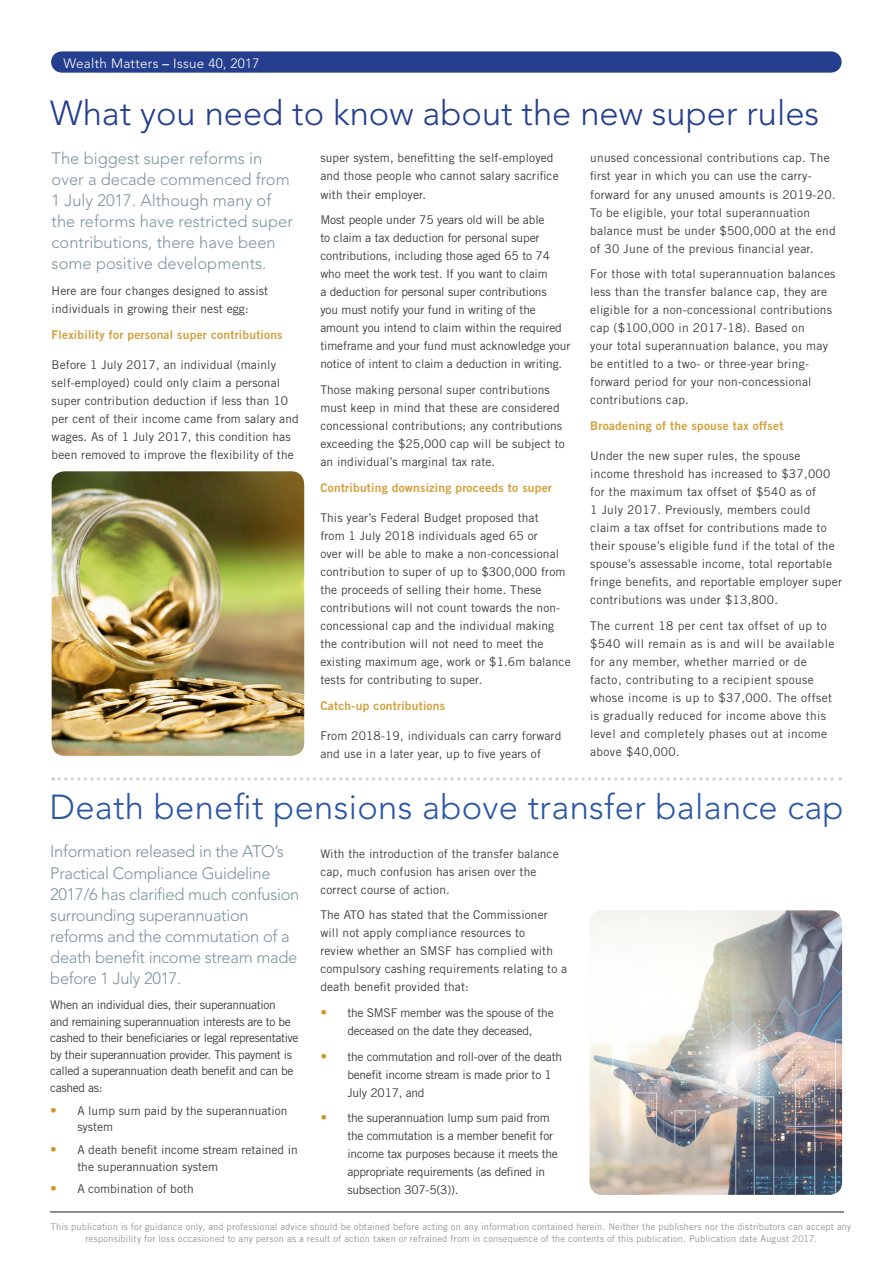
<style>
.page{position:relative;width:893px;height:1263px;background:#fff}
.page>*{position:absolute;margin:0;border:0;box-sizing:border-box;transform-origin:0 0}
.Body_Text_-_Sub_Head{font:300 34.5px "Avenir LT Std";letter-spacing:.01em;color:#2c57a6}
.Body_Text{font:300 34.5px "Avenir LT Std";color:#253f8e}
.Body_Text-2{font:300 16.5px/21.1px "Avenir LT Std";letter-spacing:-.02em;color:#7d939e}
.Body_Text-3{font:300 16.5px/21px "Avenir LT Std";color:#7d939e}
.t1{font:300 13.5px "Avenir LT Std";letter-spacing:.02em;color:#fff}
.Body_Text-4{font:12px/18px "Trade Gothic LT Std";letter-spacing:.01em;color:#3e3e3f}
.Body_Text-5{font:12px/18px "Trade Gothic LT Std";letter-spacing:-.01em;color:#3e3e3f}
.Body_Text-6{font:12px/18px "Trade Gothic LT Std";letter-spacing:-.02em;color:#3e3e3f}
.Body_Text-7{font:12px/18px "Trade Gothic LT Std";letter-spacing:.03em;color:#3e3e3f}
.Body_Text-8{font:12px/16.5px "Trade Gothic LT Std";letter-spacing:-.03em;color:#3e3e3f}
.Body_Text-9{font:12px "Trade Gothic LT Std Bd 2";letter-spacing:.02em;color:#d2a03d}
.t2{font:9.3px/12px "Trade Gothic LT Std";letter-spacing:.02em;color:#939598;text-align:center}
.s1{font-weight:500}
.s2{font-family:"Avenir LT Std";font-weight:300;font-size:13.5px;color:#cd972b}
</style>
<div class="page">
<div style="left:62px;top:51px;width:769px;height:22px;background:#253f8e"></div>
<hr style="left:50px;top:1212px;width:794px;height:1px;background:#231f20">
<img style="left:52px;top:471px;width:252px;height:285px">
<svg style="left:53px;top:777px;width:788px;height:3px"></svg>
<img style="left:589px;top:910px;width:253px;height:285px">
<p class="t1" style="left:63px;top:55px;width:198px">Wealth Matters <span class="s1">–</span> Issue 40, 2017</p>
<p class="Body_Text" style="left:50px;top:93px;width:771px">What you need to know about the new super rules</p>
<p class="Body_Text-4" style="left:320px;top:149px;width:240px">super system, benefitting the self-employed and those people who cannot salary sacrifice with their employer.</p>
<p class="Body_Text-5" style="left:320px;top:211px;width:252px">Most people under 75 years old will be able<br>to claim a tax deduction for personal super contributions, including those aged 65 to 74 who meet the work test. If you want to claim<br>a deduction for personal super contributions<br>you must notify your fund in writing of the amount you intend to claim within the required timeframe and your fund must acknowledge your notice of intent to claim a deduction in writing.</p>
<p class="Body_Text-4" style="left:320px;top:380px;width:246px">Those making personal super contributions must keep in mind that these are considered concessional contributions; any contributions exceeding the $25,000 cap will be subject to an individual’s marginal tax rate.</p>
<p class="Body_Text-9" style="left:320px;top:480px;width:233px">Contributing downsizing proceeds to super</p>
<p class="Body_Text-4" style="left:320px;top:508px;width:252px">This year’s Federal Budget proposed that<br>from 1 July 2018 individuals aged 65 or<br>over will be able to make a non-concessional contribution to super of up to $300,000 from the proceeds of selling their home. These contributions will not count towards the non&shy;concessional cap and the individual making the contribution will not need to meet the existing maximum age, work or $1.6m balance tests for contributing to super.</p>
<p class="Body_Text-9" style="left:320px;top:698px;width:126px">Catch-up contributions</p>
<p class="Body_Text-4" style="left:320px;top:726px;width:242px">From 2018-19, individuals can carry forward and use in a later year, up to five years of</p>
<p class="Body_Text-3" style="left:52px;top:148px;width:243px">The biggest super reforms in over a decade commenced from<br>1 July 2017. Although many of the reforms have restricted super contributions, there have been some positive developments.</p>
<p class="Body_Text-4" style="left:52px;top:282px;width:218px">Here are four changes designed to assist individuals in growing their nest egg:</p>
<p class="Body_Text-9" style="left:52px;top:327px;width:232px">Flexibility for personal super contributions</p>
<p class="Body_Text-4" style="left:52px;top:356px;width:249px">Before 1 July 2017, an individual (mainly self-employed) could only claim a personal super contribution deduction if less than 10 per cent of their income came from salary and wages. As of 1 July 2017, this condition has been removed to improve the flexibility of the</p>
<p class="Body_Text-4" style="left:590px;top:149px;width:247px">unused concessional contributions cap. The first year in which you can use the carry&shy;forward for any unused amounts is 2019-20.<br>To be eligible, your total superannuation balance must be under $500,000 at the end of 30 June of the previous financial year.</p>
<p class="Body_Text-4" style="left:590px;top:265px;width:247px">For those with total superannuation balances less than the transfer balance cap, they are eligible for a non-concessional contributions cap ($100,000 in 2017-18). Based on<br>your total superannuation balance, you may be entitled to a two- or three-year bring&shy;forward period for your non-concessional contributions cap.</p>
<p class="Body_Text-9" style="left:590px;top:418px;width:195px">Broadening of the spouse tax offset</p>
<p class="Body_Text-4" style="left:590px;top:447px;width:253px">Under the new super rules, the spouse income threshold has increased to $37,000 for the maximum tax offset of $540 as of<br>1 July 2017. Previously, members could claim a tax offset for contributions made to their spouse’s eligible fund if the total of the spouse’s assessable income, total reportable fringe benefits, and reportable employer super contributions was under $13,800.</p>
<p class="Body_Text-7" style="left:590px;top:616px;width:246px">The current 18 per cent tax offset of up to $540 will remain as is and will be available for any member, whether married or de facto, contributing to a recipient spouse whose income is up to $37,000. The offset is gradually reduced for income above this level and completely phases out at income above $40,000.</p>
<p class="Body_Text_-_Sub_Head" style="left:49px;top:787px;width:796px">Death benefit pensions above transfer balance cap</p>
<p class="Body_Text-2" style="left:50px;top:841px;width:251px">Information released in the ATO’s<br>Practical Compliance Guideline<br>2017/6 has clarified much confusion surrounding superannuation reforms and the commutation of a death benefit income stream made before 1 July 2017.</p>
<p class="Body_Text-8" style="left:50px;top:997px;width:250px">When an individual dies, their superannuation<br>and remaining superannuation interests are to be cashed to their beneficiaries or legal representative by their superannuation provider. This payment is called a superannuation death benefit and can be cashed as:</p>
<p class="Body_Text-4" style="left:77px;top:1102px;width:211px;line-height:16.5px;text-indent:-27px"><span class="s2">•</span> A lump sum paid by the superannuation system</p>
<p class="Body_Text-4" style="left:77px;top:1141px;width:222px;line-height:16.5px;text-indent:-27px"><span class="s2">•</span> A death benefit income stream retained in the superannuation system</p>
<p class="Body_Text-4" style="left:50px;top:1180px;width:145px"><span class="s2">•</span> A combination of both</p>
<p class="Body_Text-4" style="left:320px;top:844px;width:240px">With the introduction of the transfer balance cap, much confusion has arisen over the correct course of action.</p>
<p class="Body_Text-4" style="left:320px;top:906px;width:248px">The ATO has stated that the Commissioner will not apply compliance resources to<br>review whether an SMSF has complied with compulsory cashing requirements relating to a death benefit provided that:</p>
<p class="Body_Text-6" style="left:320px;top:1003px;width:235px;text-align:center"><span class="s2">•</span> the SMSF member was the spouse of the deceased on the date they deceased,</p>
<p class="Body_Text-6" style="left:347px;top:1047px;width:216px;text-indent:-27px"><span class="s2">•</span> the commutation and roll-over of the death benefit income stream is made prior to 1<br>July 2017, and</p>
<p class="Body_Text-6" style="left:347px;top:1109px;width:212px;text-indent:-27px"><span class="s2">•</span> the superannuation lump sum paid from the commutation is a member benefit for income tax purposes because it meets the appropriate requirements (as defined in subsection 307-5(3)).</p>
<p class="t2" style="left:51px;top:1220px;width:802px">This publication is for guidance only, and professional advice should be obtained before acting on any information contained herein. Neither the publishers nor the distributors can accept any responsibility for loss occasioned to any person as a result of action taken or refrained from in consequence of the contents of this publication. Publication date August 2017.</p>
</div>
